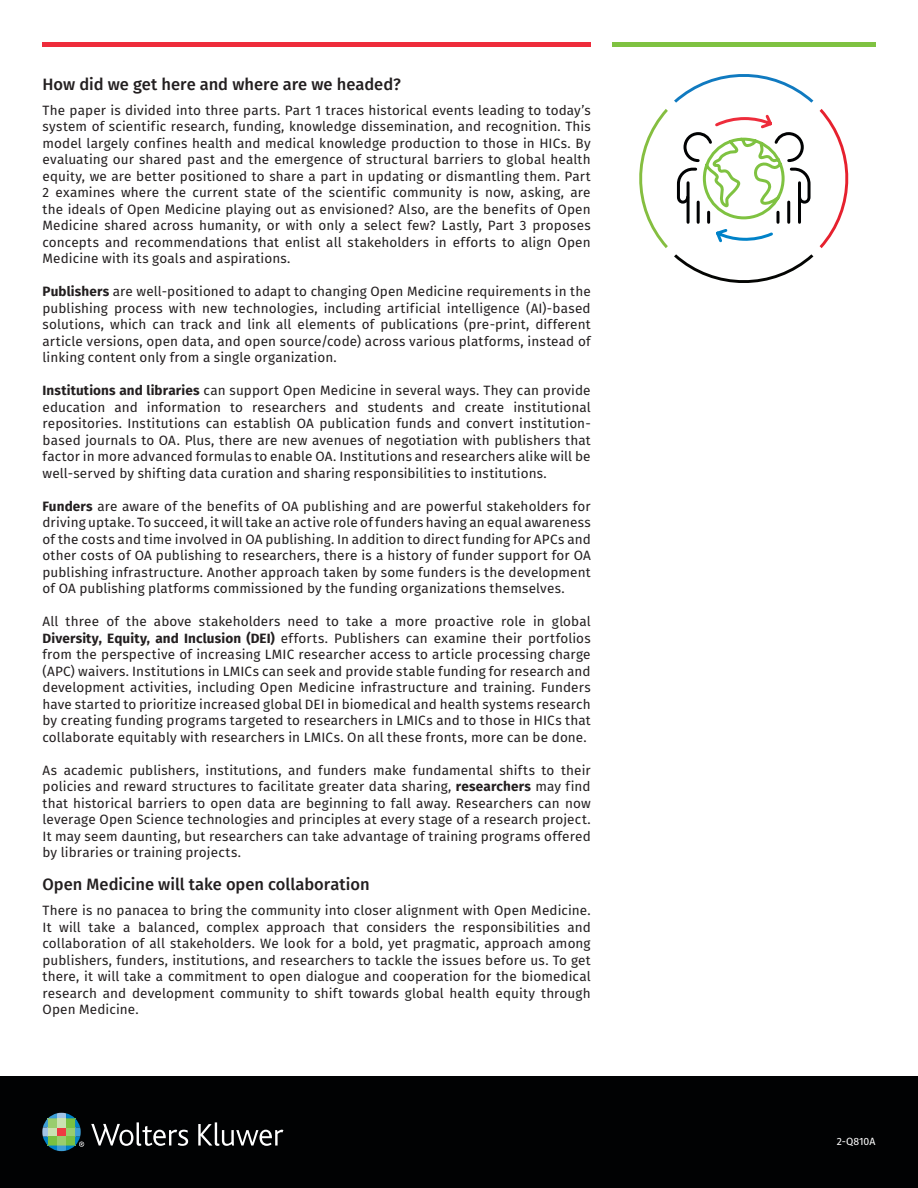
<style>
.page{position:relative;width:918px;height:1188px;background:#fff}
.page>*{position:absolute;margin:0;border:0;box-sizing:border-box;transform-origin:0 0}
.t1{font:500 16.5px "Fira Sans";color:#231f20}
.t2{font:13.5px/16.5px "Fira Sans";letter-spacing:.01em;color:#231f20;text-align:justify}
.Body_text{font:10.5px "Fira Sans";color:#fff}
.s1{font-weight:700}
</style>
<div class="page">
<div style="left:0;top:1076px;width:918px;height:112px;background:#010203"></div>
<svg style="left:91px;top:1122px;width:97px;height:24px"></svg>
<svg style="left:198px;top:1122px;width:85px;height:24px"></svg>
<svg style="left:42px;top:1113px;width:42px;height:38px"></svg>
<svg style="left:676px;top:114px;width:135px;height:129px"></svg>
<svg style="left:674px;top:74px;width:139px;height:29px"></svg>
<svg style="left:639px;top:109px;width:29px;height:139px"></svg>
<svg style="left:674px;top:254px;width:139px;height:29px"></svg>
<svg style="left:820px;top:109px;width:29px;height:139px"></svg>
<hr style="left:43px;top:43px;width:548px;height:4px;background:#ee2c3b">
<hr style="left:612px;top:43px;width:263px;height:4px;background:#7fc241">
<p class="t1" style="left:43px;top:71px;width:360px">How did we get here and where are we headed?</p>
<p class="t2" style="left:43px;top:102px;width:550px">The paper is divided into three parts. Part 1 traces historical events leading to today’s system of scientific research, funding, knowledge dissemination, and recognition. This model largely confines health and medical knowledge production to those in HICs. By evaluating our shared past and the emergence of structural barriers to global health equity, we are better positioned to share a part in updating or dismantling them. Part 2 examines where the current state of the scientific community is now, asking, are the ideals of Open Medicine playing out as envisioned? Also, are the benefits of Open Medicine shared across humanity, or with only a select few? Lastly, Part 3 proposes concepts and recommendations that enlist all stakeholders in efforts to align Open Medicine with its goals and aspirations.</p>
<p class="t2" style="left:43px;top:283px;width:550px"><span class="s1">Publishers</span> are well-positioned to adapt to changing Open Medicine requirements in the publishing process with new technologies, including artificial intelligence (AI)-based solutions, which can track and link all elements of publications (pre-print, different article versions, open data, and open source/code) across various platforms, instead of linking content only from a single organization.</p>
<p class="t2" style="left:43px;top:382px;width:550px"><span class="s1">Institutions and libraries</span> can support Open Medicine in several ways. They can provide education and information to researchers and students and create institutional repositories. Institutions can establish OA publication funds and convert institution&shy;based journals to OA. Plus, there are new avenues of negotiation with publishers that factor in more advanced formulas to enable OA. Institutions and researchers alike will be well-served by shifting data curation and sharing responsibilities to institutions.</p>
<p class="t2" style="left:43px;top:498px;width:550px"><span class="s1">Funders</span> are aware of the benefits of OA publishing and are powerful stakeholders for driving uptake. To succeed, it will take an active role of funders having an equal awareness of the costs and time involved in OA publishing. In addition to direct funding for APCs and other costs of OA publishing to researchers, there is a history of funder support for OA publishing infrastructure. Another approach taken by some funders is the development of OA publishing platforms commissioned by the funding organizations themselves.</p>
<p class="t2" style="left:43px;top:613px;width:550px">All three of the above stakeholders need to take a more proactive role in global <span class="s1">Diversity, Equity, and Inclusion (DEI)</span> efforts. Publishers can examine their portfolios from the perspective of increasing LMIC researcher access to article processing charge (APC) waivers. Institutions in LMICs can seek and provide stable funding for research and development activities, including Open Medicine infrastructure and training. Funders have started to prioritize increased global DEI in biomedical and health systems research by creating funding programs targeted to researchers in LMICs and to those in HICs that collaborate equitably with researchers in LMICs. On all these fronts, more can be done.</p>
<p class="t2" style="left:43px;top:762px;width:550px">As academic publishers, institutions, and funders make fundamental shifts to their policies and reward structures to facilitate greater data sharing, <span class="s1">researchers</span> may find that historical barriers to open data are beginning to fall away. Researchers can now leverage Open Science technologies and principles at every stage of a research project.<br>It may seem daunting, but researchers can take advantage of training programs offered by libraries or training projects.</p>
<p class="t1" style="left:43px;top:871px;width:329px">Open Medicine will take open collaboration</p>
<p class="t2" style="left:43px;top:902px;width:550px">There is no panacea to bring the community into closer alignment with Open Medicine.<br>It will take a balanced, complex approach that considers the responsibilities and collaboration of all stakeholders. We look for a bold, yet pragmatic, approach among publishers, funders, institutions, and researchers to tackle the issues before us. To get there, it will take a commitment to open dialogue and cooperation for the biomedical research and development community to shift towards global health equity through Open Medicine.</p>
<p class="Body_text" style="left:837px;top:1134px;width:40px">2-Q810A</p>
</div>
